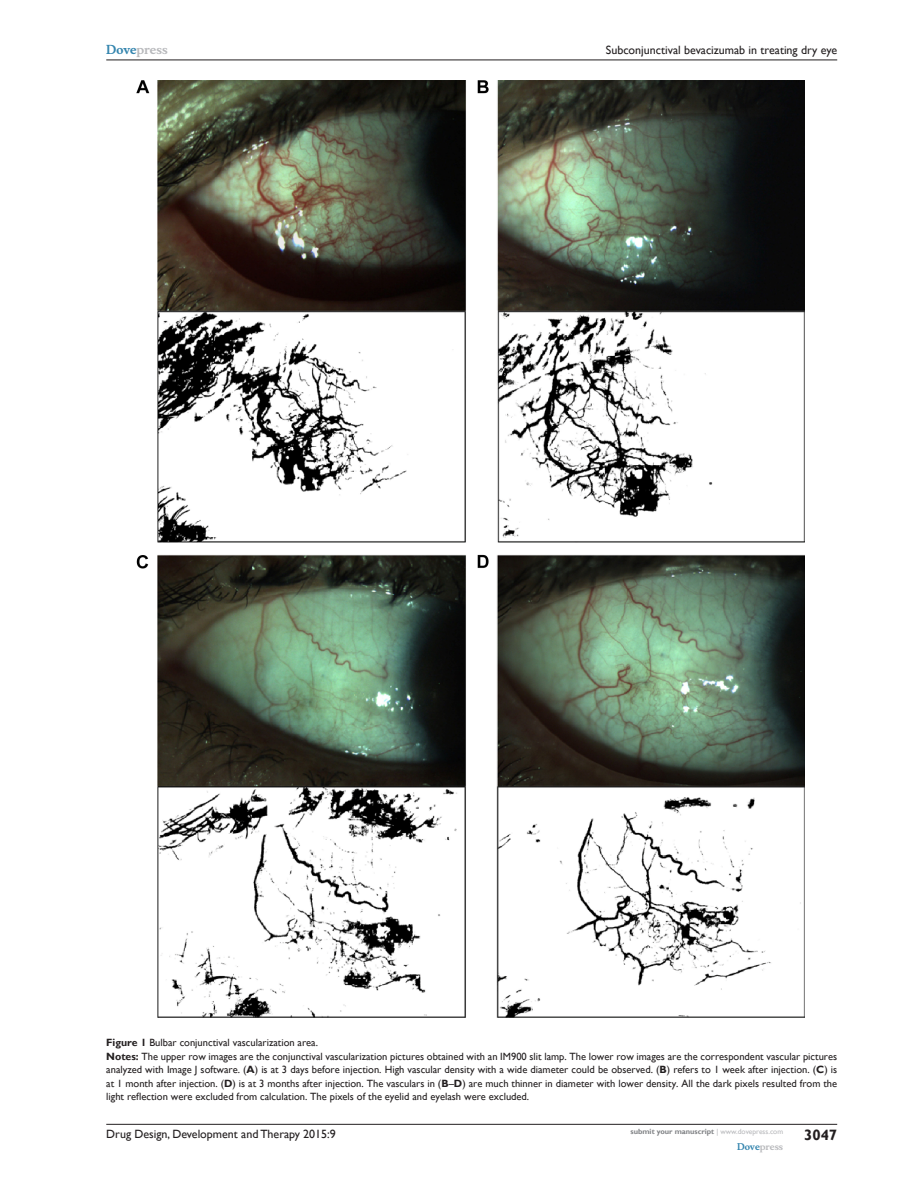
<style>
.page{position:relative;width:918px;height:1188px;background:#fff}
.page>*{position:absolute;margin:0;border:0;box-sizing:border-box;transform-origin:0 0}
.t1{font:700 15px "Gill Sans";color:#231f20}
.t2{font:12px "Gill Sans";color:#231f20}
.t3{font:700 12px "Musee";color:#b8b9bc}
.FigSNRI{font:10.5px/13.5px "Gill Sans";color:#231f20;text-align:justify}
.FigC{font:10.5px "Gill Sans";color:#231f20}
.t4{font:700 9px "Musee";color:#b8b9bc}
.t5{font:700 7.5px "Gill Sans";color:#808285}
.s1{color:#3485ae}
.s2{font-weight:700}
.s3{font-weight:400;color:#b8b9bc}
</style>
<div class="page">
<hr style="left:106px;top:1124px;width:731px;height:1px;background:#231f20">
<hr style="left:106px;top:60px;width:731px;height:1px;background:#231f20">
<img style="left:137px;top:81px;width:667px;height:937px">
<p class="t3" style="left:106px;top:43px;width:63px"><span class="s1">Dove</span>press</p>
<p class="t2" style="left:606px;top:43px;width:233px">Subconjunctival bevacizumab in treating dry eye</p>
<p class="FigC" style="left:106px;top:1037px;width:213px"><span class="s2">Figure 1</span> Bulbar conjunctival vascularization area.</p>
<p class="FigSNRI" style="left:106px;top:1050px;width:732px"><span class="s2">Notes:</span> The upper row images are the conjunctival vascularization pictures obtained with an IM900 slit lamp. The lower row images are the correspondent vascular pictures analyzed with Image J software. (<span class="s2">A</span>) is at 3 days before injection. High vascular density with a wide diameter could be observed. (<span class="s2">B</span>) refers to 1 week after injection. (<span class="s2">C</span>) is at 1 month after injection. (<span class="s2">D</span>) is at 3 months after injection. The vasculars in (<span class="s2">B</span>–<span class="s2">D</span>) are much thinner in diameter with lower density. All the dark pixels resulted from the light reflection were excluded from calculation. The pixels of the eyelid and eyelash were excluded.</p>
<p class="t2" style="left:106px;top:1127px;width:231px">Drug Design, Development and Therapy 2015:9</p>
<p class="t5" style="left:631px;top:1127px;width:154px">submit your manuscript <span class="s3">| www.dovepress.com</span></p>
<p class="t4" style="left:737px;top:1141px;width:48px"><span class="s1">Dove</span>press</p>
<h1 class="t1" style="left:804px;top:1126px;width:35px">3047</h1>
</div>
